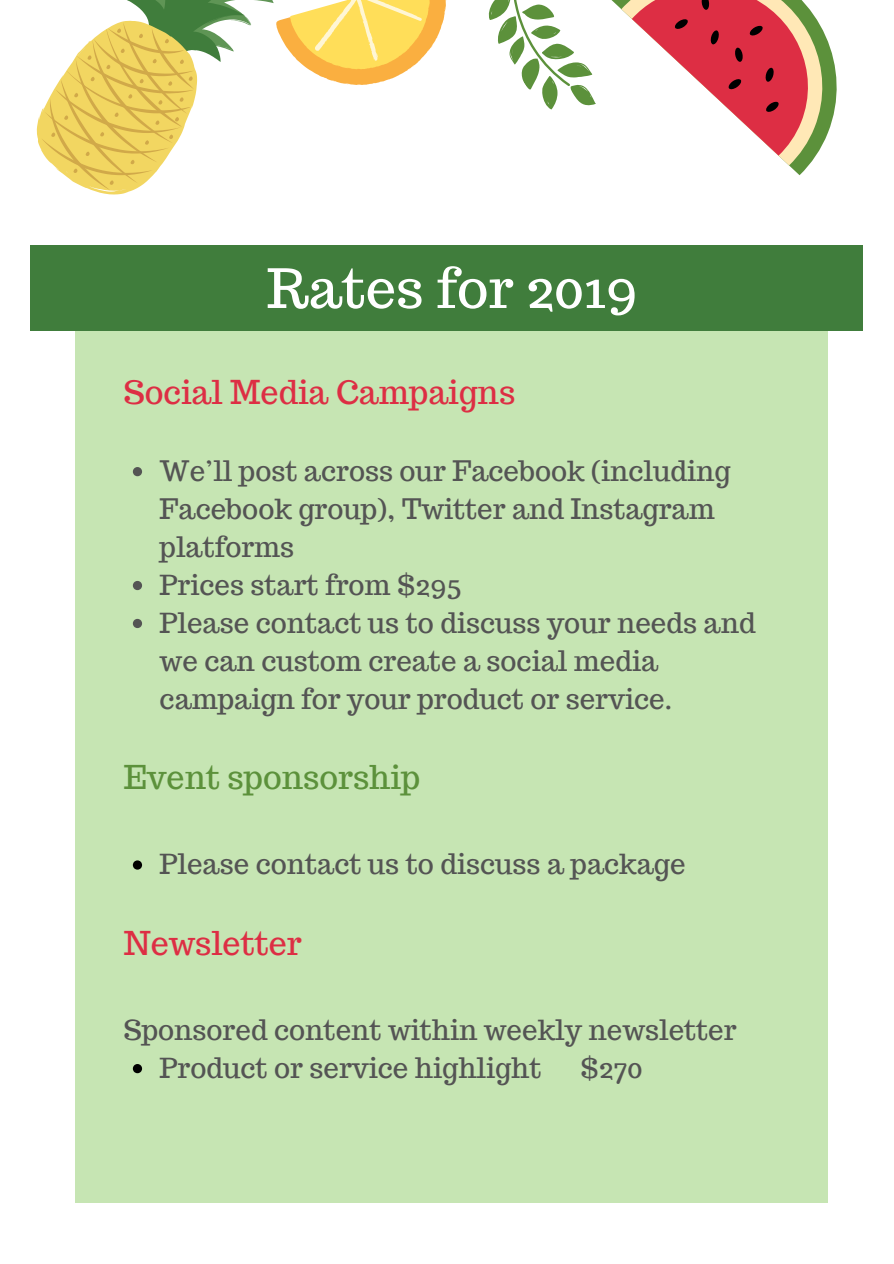
<style>
.page{position:relative;width:894px;height:1264px;background:#fff}
.page>*{position:absolute;margin:0;border:0;box-sizing:border-box;transform-origin:0 0}
.t1{font:54px "Trocchi";color:#fff}
.t2{font:32.25px "Trocchi";color:#dd2e44}
.t3{font:32.1px "Trocchi";color:#5c913b}
.t4{font:32.1px "Trocchi";color:#dd2e44}
.t5{font:27.6px/38px "Trocchi";color:#545454}
</style>
<div class="page">
<svg style="left:611px;top:0;width:226px;height:175px"></svg>
<svg style="left:37px;top:0;width:409px;height:194px"></svg>
<svg style="left:488px;top:0;width:108px;height:109px"></svg>
<div style="left:30px;top:245px;width:832px;height:86px;background:#407d3c"></div>
<div style="left:75px;top:331px;width:752px;height:872px;background:#c6e5b3"></div>
<svg style="left:133px;top:467px;width:9px;height:9px"></svg>
<svg style="left:133px;top:581px;width:9px;height:9px"></svg>
<svg style="left:133px;top:619px;width:9px;height:9px"></svg>
<svg style="left:133px;top:860px;width:9px;height:9px"></svg>
<svg style="left:133px;top:1064px;width:9px;height:9px"></svg>
<h1 class="t1" style="left:267px;top:253px;width:372px">Rates for 2019</h1>
<p class="t2" style="left:124px;top:371px;width:393px">Social Media Campaigns</p>
<p class="t5" style="left:159px;top:451px;width:597px">We’ll post across our Facebook (including<br>Facebook group), Twitter and Instagram platforms<br>Prices start from $295<br>Please contact us to discuss your needs and we can custom create a social media campaign for your product or service.</p>
<p class="t3" style="left:124px;top:756px;width:298px">Event sponsorship</p>
<p class="t5" style="left:159px;top:845px;width:527px">Please contact us to discuss a package</p>
<p class="t4" style="left:124px;top:922px;width:179px">Newsletter</p>
<p class="t5" style="left:159px;top:1010px;width:578px;text-indent:-36px">Sponsored content within weekly newsletter<br>Product or service highlight</p>
<p class="t5" style="left:580px;top:1048px;width:64px">$270</p>
</div>
